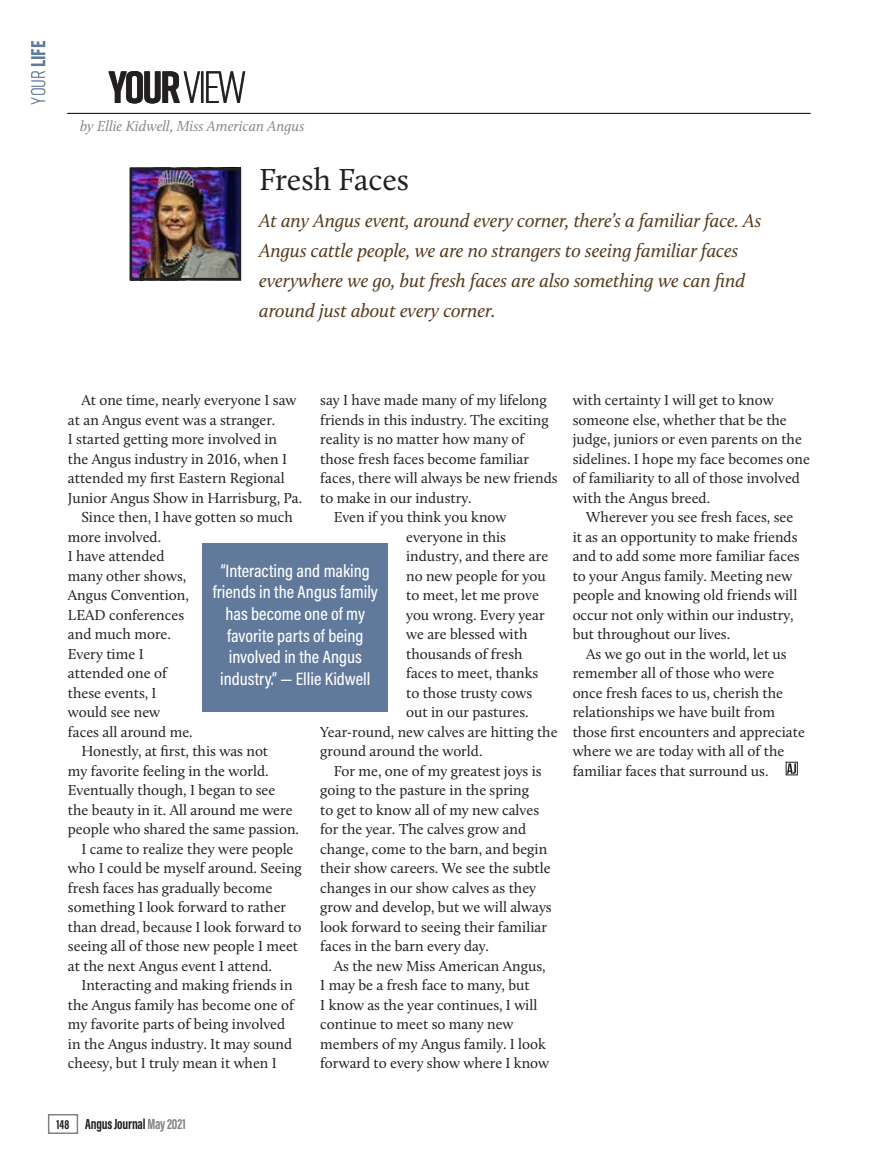
<style>
.page{position:relative;width:878px;height:1168px;background:#fff}
.page>*{position:absolute;margin:0;border:0;box-sizing:border-box;transform-origin:0 0}
.t1{font:700 45px "Rift";color:#231f20}
.T2_Deck{font:31.5px "Calluna";color:#231f20}
.T2_Deck-2{font:italic 19.5px/30px "Calluna";letter-spacing:-.005em;color:#563a1d}
.Bug{font:300 19.5px "Rift";color:#61799b}
.pull_quote_white{font:500 18px/21.6px "Acumin Pro Cond";color:#fff;text-align:center}
.Body_Text{font:15px/19.5px "Calluna";color:#231f20}
.T2_byline{font:italic 15px "Calluna";color:#87898c}
.t2{font:700 15px "Acumin Pro Extra Cond";letter-spacing:-.01em;color:#231f20}
.s1{font-weight:700}
.s2{font-weight:300}
.s3{font-size:13.5px}
.s4{color:#808285}
</style>
<div class="page">
<hr style="left:68px;top:113px;width:742px;height:1px;background:#231f20">
<svg style="left:787px;top:763px;width:9px;height:11px"></svg>
<img style="left:133px;top:172px;width:104px;height:104px">
<div style="left:129px;top:168px;width:112px;height:112px;border:3px solid #231f20"></div>
<div style="left:202px;top:543px;width:186px;height:168px;background:#61799b"></div>
<div style="left:48px;top:1114px;width:30px;height:20px;border:2px solid #808285"></div>
<p class="Bug" style="left:25px;top:105px;width:66px;rotate:-90deg">Your <span class="s1">Life</span></p>
<p class="t1" style="left:108px;top:55px;width:139px">YOUR <span class="s2">VIEW</span></p>
<p class="T2_byline" style="left:80px;top:116px;width:226px">by Ellie Kidwell, Miss American Angus</p>
<p class="T2_Deck" style="left:259px;top:160px;width:151px">Fresh Faces</p>
<p class="T2_Deck-2" style="left:259px;top:205px;width:503px">At any Angus event, around every corner, there’s a familiar face. As Angus cattle people, we are no strangers to seeing familiar faces everywhere we go, but fresh faces are also something we can find around just about every corner.</p>
<p class="Body_Text" style="left:68px;top:390px;width:236px;text-indent:14px">At one time, nearly everyone I saw at an Angus event was a stranger.<br>I started getting more involved in<br>the Angus industry in 2016, when I attended my first Eastern Regional Junior Angus Show in Harrisburg, Pa.</p>
<p class="Body_Text" style="left:68px;top:507px;width:226px;text-indent:14px">Since then, I have gotten so much more involved.<br>I have attended<br>many other shows,<br>Angus Convention,<br>LEAD conferences<br>and much more.<br>Every time I<br>attended one of<br>these events, I<br>would see new<br>faces all around me.</p>
<p class="Body_Text" style="left:68px;top:741px;width:233px;text-indent:14px">Honestly, at first, this was not<br>my favorite feeling in the world.<br>Eventually though, I began to see the beauty in it. All around me were people who shared the same passion.</p>
<p class="Body_Text" style="left:68px;top:839px;width:235px;text-indent:14px">I came to realize they were people who I could be myself around. Seeing fresh faces has gradually become something I look forward to rather than dread, because I look forward to seeing all of those new people I meet at the next Angus event I attend.</p>
<p class="Body_Text" style="left:68px;top:975px;width:227px;text-indent:14px">Interacting and making friends in the Angus family has become one of my favorite parts of being involved in the Angus industry. It may sound cheesy, but I truly mean it when I</p>
<p class="Body_Text" style="left:320px;top:390px;width:239px">say I have made many of my lifelong friends in this industry. The exciting reality is no matter how many of those fresh faces become familiar faces, there will always be new friends to make in our industry.</p>
<p class="Body_Text" style="left:334px;top:507px;width:174px">Even if you think you know</p>
<p class="Body_Text" style="left:406px;top:527px;width:101px">everyone in this</p>
<p class="Body_Text" style="left:406px;top:546px;width:144px">industry, and there are</p>
<p class="Body_Text" style="left:406px;top:566px;width:141px">no new people for you</p>
<p class="Body_Text" style="left:406px;top:585px;width:134px">to meet, let me prove</p>
<p class="Body_Text" style="left:406px;top:605px;width:140px">you wrong. Every year</p>
<p class="Body_Text" style="left:406px;top:624px;width:123px">we are blessed with</p>
<p class="Body_Text" style="left:406px;top:644px;width:118px">thousands of fresh</p>
<p class="Body_Text" style="left:406px;top:663px;width:134px">faces to meet, thanks</p>
<p class="Body_Text" style="left:406px;top:683px;width:128px">to those trusty cows</p>
<p class="Body_Text" style="left:406px;top:702px;width:124px">out in our pastures.</p>
<p class="Body_Text" style="left:320px;top:722px;width:239px">Year-round, new calves are hitting the</p>
<p class="Body_Text" style="left:320px;top:741px;width:164px">ground around the world.</p>
<p class="Body_Text" style="left:320px;top:761px;width:233px;text-indent:14px">For me, one of my greatest joys is going to the pasture in the spring<br>to get to know all of my new calves for the year. The calves grow and change, come to the barn, and begin their show careers. We see the subtle changes in our show calves as they grow and develop, but we will always look forward to seeing their familiar faces in the barn every day.</p>
<p class="Body_Text" style="left:320px;top:956px;width:230px;text-indent:14px">As the new Miss American Angus,<br>I may be a fresh face to many, but<br>I know as the year continues, I will continue to meet so many new members of my Angus family. I look forward to every show where I know</p>
<p class="pull_quote_white" style="left:213px;top:559px;width:167px">“Interacting and making friends in the Angus family has become one of my favorite parts of being involved in the Angus industry.” — Ellie Kidwell</p>
<p class="Body_Text" style="left:572px;top:390px;width:239px">with certainty I will get to know someone else, whether that be the judge, juniors or even parents on the sidelines. I hope my face becomes one of familiarity to all of those involved with the Angus breed.</p>
<p class="Body_Text" style="left:572px;top:507px;width:228px;text-indent:14px">Wherever you see fresh faces, see it as an opportunity to make friends and to add some more familiar faces to your Angus family. Meeting new people and knowing old friends will occur not only within our industry, but throughout our lives.</p>
<p class="Body_Text" style="left:572px;top:644px;width:234px;text-indent:14px">As we go out in the world, let us remember all of those who were once fresh faces to us, cherish the relationships we have built from those first encounters and appreciate where we are today with all of the familiar faces that surround us.</p>
<p class="t2" style="left:56px;top:1115px;width:131px"><span class="s3">148</span> Angus Journal <span class="s4">May 2021</span></p>
</div>
